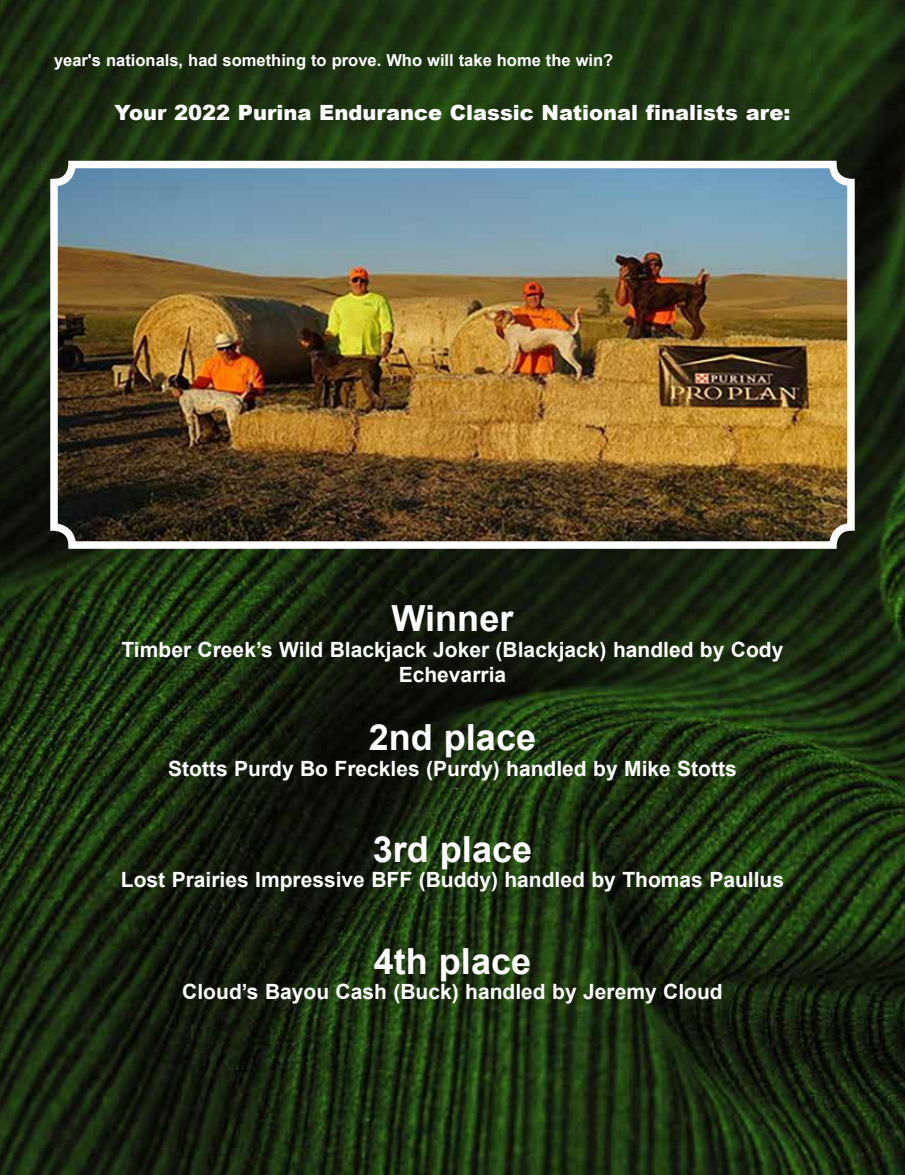
<style>
.page{position:relative;width:905px;height:1175px;background:#fff}
.page>*{position:absolute;margin:0;border:0;box-sizing:border-box;transform-origin:0 0}
.t1{font:700 36px "Arial";color:#fff}
.t2{font:700 21px/25.2px "Arial";color:#fff;text-align:center}
.t3{font:900 21px "Arial";color:#fff}
.t4{font:700 16.5px "Arial";color:#fff}
</style>
<div class="page">
<img style="left:0;top:0;width:904px;height:1174px">
<img style="left:54px;top:164px;width:796px;height:381px">
<div style="left:50px;top:161px;width:804px;height:388px;border:8px solid #fff;border-radius:18px"></div>
<p class="t4" style="left:54px;top:49px;width:561px">year's nationals, had something to prove. Who will take home the win?</p>
<p class="t3" style="left:115px;top:97px;width:677px">Your 2022 Purina Endurance Classic National finalists are:</p>
<h1 class="t1" style="left:391px;top:593px;width:123px">Winner</h1>
<p class="t2" style="left:121px;top:637px;width:663px">Timber Creek’s Wild Blackjack Joker (Blackjack) handled by Cody<br>Echevarria</p>
<h1 class="t1" style="left:369px;top:712px;width:169px">2nd place</h1>
<p class="t2" style="left:168px;top:755px;width:570px">Stotts Purdy Bo Freckles (Purdy) handled by Mike Stotts</p>
<h1 class="t1" style="left:373px;top:824px;width:161px">3rd place</h1>
<p class="t2" style="left:121px;top:867px;width:664px">Lost Prairies Impressive BFF (Buddy) handled by Thomas Paullus</p>
<h1 class="t1" style="left:374px;top:935px;width:159px">4th place</h1>
<p class="t2" style="left:182px;top:979px;width:542px">Cloud’s Bayou Cash (Buck) handled by Jeremy Cloud</p>
</div>
